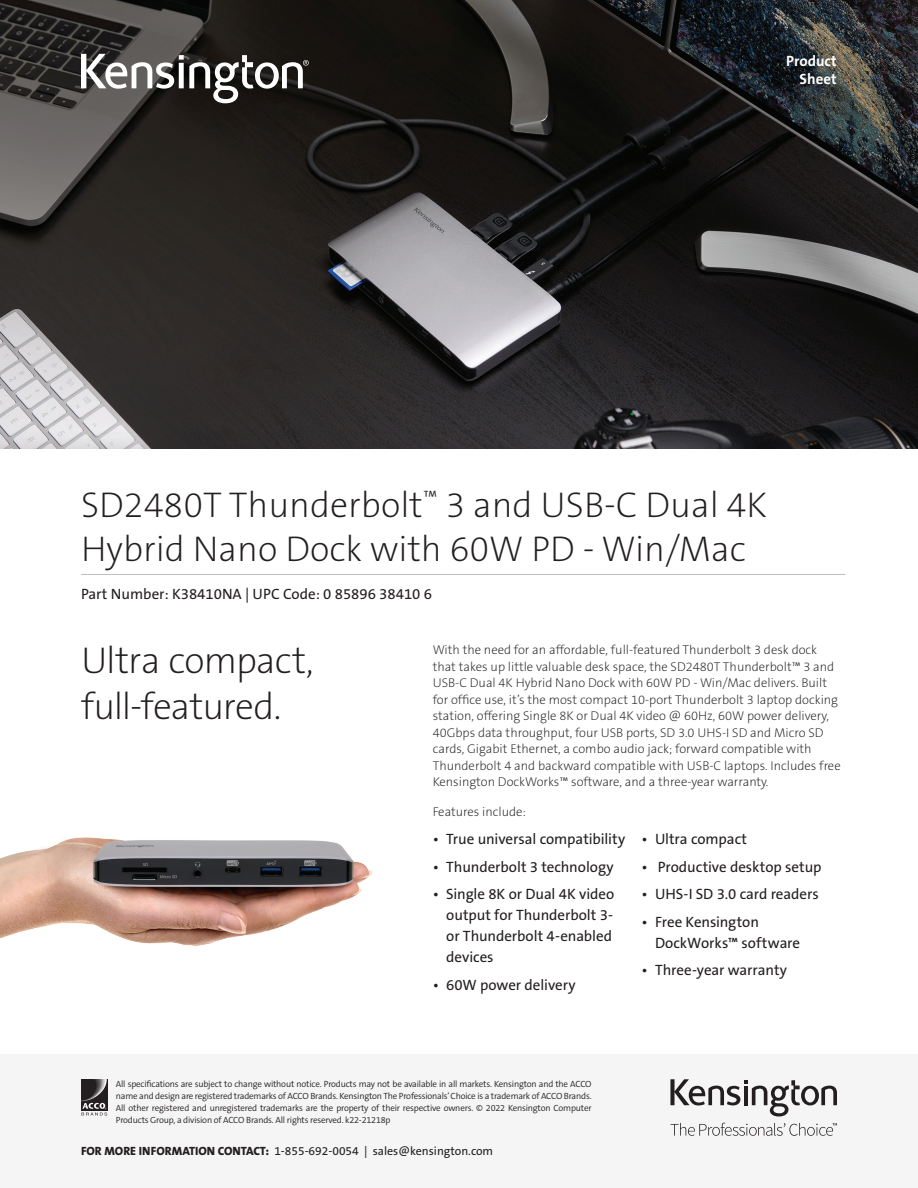
<style>
.page{position:relative;width:918px;height:1188px;background:#fff}
.page>*{position:absolute;margin:0;border:0;box-sizing:border-box;transform-origin:0 0}
.Body{font:37.5px/46.5px "The Sans KENSINGTON2 XL";letter-spacing:-.02em;color:#231f20}
.Main_Header{font:36px/43.2px "The Sans KENSINGTON2 XL";color:#231f20}
.Part_No__UPC{font:15px/21px "The Sans KENSINGTON5 Rg";color:#231f20}
.Part_No__UPC-2{font:15px "The Sans KENSINGTON7 Bd";color:#fff}
.Body-2{font:12.75px/16.5px "The Sans KENSINGTON2 XL";color:#231f20}
.t1{font:12px "The Sans KENSINGTON5 Rg";color:#231f20}
.t2{font:9px/12px "The Sans KENSINGTON4 SL";letter-spacing:-.02em;color:#231f20;text-align:justify}
.s1{font-family:"The Sans KENSINGTON8 XB"}
</style>
<div class="page">
<img style="left:0;top:0;width:918px;height:427px">
<div style="left:0;top:427px;width:918px;height:761px;background:#231f20;opacity:.2"></div>
<div style="left:0;top:449px;width:918px;height:739px;background:#fff"></div>
<div style="left:0;top:1054px;width:918px;height:134px;background:#f5f5f6"></div>
<hr style="left:81px;top:574px;width:764px;height:1px;background:#bcbdc0">
<img style="left:81px;top:1079px;width:27px;height:32px">
<svg style="left:81px;top:1103px;width:26px;height:13px"></svg>
<svg style="left:670px;top:1079px;width:167px;height:37px"></svg>
<svg style="left:670px;top:1123px;width:167px;height:13px"></svg>
<svg style="left:81px;top:54px;width:228px;height:49px"></svg>
<img style="left:0;top:837px;width:372px;height:109px">
<p class="Part_No__UPC-2" style="left:786px;top:53px;width:52px">Product</p>
<p class="Part_No__UPC-2" style="left:800px;top:71px;width:39px">Sheet</p>
<p class="Main_Header" style="left:81px;top:485px;width:688px">SD2480T Thunderbolt<sup>™</sup> 3 and USB-C Dual 4K<br>Hybrid Nano Dock with 60W PD - Win/Mac</p>
<p class="Part_No__UPC" style="left:81px;top:584px;width:353px">Part Number: K38410NA | UPC Code: 0 85896 38410 6</p>
<p class="Body" style="left:81px;top:638px;width:234px">Ultra compact, full-featured.</p>
<p class="Body-2" style="left:433px;top:642px;width:410px">With the need for an affordable, full-featured Thunderbolt 3 desk dock that takes up little valuable desk space, the SD2480T Thunderbolt™ 3 and USB-C Dual 4K Hybrid Nano Dock with 60W PD - Win/Mac delivers. Built for office use, it’s the most compact 10-port Thunderbolt 3 laptop docking station, offering Single 8K or Dual 4K video @ 60Hz, 60W power delivery, 40Gbps data throughput, four USB ports, SD 3.0 UHS-I SD and Micro SD cards, Gigabit Ethernet, a combo audio jack; forward compatible with Thunderbolt 4 and backward compatible with USB-C laptops. Includes free Kensington DockWorks™ software, and a three-year warranty.</p>
<p class="Body-2" style="left:433px;top:804px;width:95px">Features include:</p>
<p class="Part_No__UPC" style="left:433px;top:829px;width:194px">• True universal compatibility</p>
<p class="Part_No__UPC" style="left:433px;top:857px;width:183px">• Thunderbolt 3 technology</p>
<p class="Part_No__UPC" style="left:446px;top:884px;width:170px;text-indent:-14px">• Single 8K or Dual 4K video output for Thunderbolt 3- or Thunderbolt 4-enabled devices</p>
<p class="Part_No__UPC" style="left:433px;top:975px;width:145px">• 60W power delivery</p>
<p class="Part_No__UPC" style="left:642px;top:829px;width:107px">• Ultra compact</p>
<p class="Part_No__UPC" style="left:642px;top:857px;width:181px">• Productive desktop setup</p>
<p class="Part_No__UPC" style="left:642px;top:884px;width:179px">• UHS-I SD 3.0 card readers</p>
<p class="Part_No__UPC" style="left:655px;top:912px;width:147px;text-indent:-14px">• Free Kensington<br>DockWorks™ software</p>
<p class="Part_No__UPC" style="left:642px;top:960px;width:147px">• Three-year warranty</p>
<p class="t2" style="left:116px;top:1079px;width:477px">All specifications are subject to change without notice. Products may not be available in all markets. Kensington and the ACCO name and design are registered trademarks of ACCO Brands. Kensington The Professionals’ Choice is a trademark of ACCO Brands.<br>All other registered and unregistered trademarks are the property of their respective owners. © 2022 Kensington Computer Products Group, a division of ACCO Brands. All rights reserved. k22-21218p</p>
<p class="t1" style="left:81px;top:1145px;width:414px"><span class="s1">FOR MORE INFORMATION CONTACT:</span> 1-855-692-0054 | sales@kensington.com</p>
</div>
